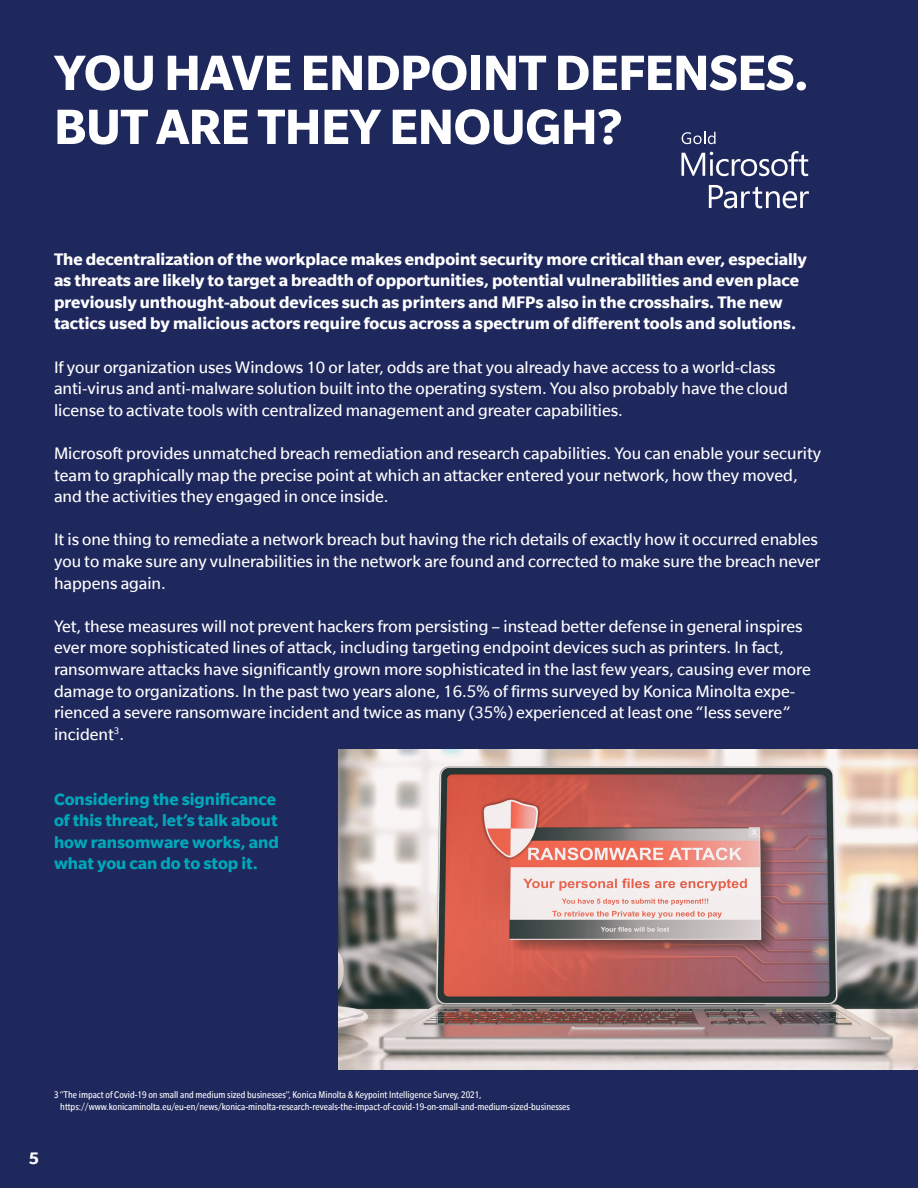
<style>
.page{position:relative;width:918px;height:1188px;background:#1f285d}
.page>*{position:absolute;margin:0;border:0;box-sizing:border-box;transform-origin:0 0}
.Brochure_Head_Bold_3{font:700 54px/54px "Slate";letter-spacing:-.01em;color:#fff}
.t1{font:18px/21.6px "Slate";color:#fff}
.t2{font:700 18px/21.6px "Slate";color:#fff}
.t3{font:700 18px/21.6px "Slate";color:#00a8b9;text-align:justify}
.Brochure_Address_Reg{font:condensed 10.5px/12px "Slate";color:#fff}
</style>
<div class="page">
<img style="left:338px;top:750px;width:580px;height:320px">
<svg style="left:681px;top:151px;width:127px;height:25px"></svg>
<svg style="left:709px;top:185px;width:100px;height:23px"></svg>
<svg style="left:682px;top:132px;width:34px;height:12px"></svg>
<p class="Brochure_Head_Bold_3" style="left:54px;top:45px;width:756px">YOU HAVE ENDPOINT DEFENSES.<br>BUT ARE THEY ENOUGH?</p>
<p class="t2" style="left:54px;top:248px;width:755px">The decentralization of the workplace makes endpoint security more critical than ever, especially as threats are likely to target a breadth of opportunities, potential vulnerabilities and even place previously unthought-about devices such as printers and MFPs also in the crosshairs. The new tactics used by malicious actors require focus across a spectrum of different tools and solutions.</p>
<p class="t1" style="left:54px;top:356px;width:735px">If your organization uses Windows 10 or later, odds are that you already have access to a world-class anti-virus and anti-malware solution built into the operating system. You also probably have the cloud license to activate tools with centralized management and greater capabilities.</p>
<p class="t1" style="left:54px;top:442px;width:769px">Microsoft provides unmatched breach remediation and research capabilities. You can enable your security team to graphically map the precise point at which an attacker entered your network, how they moved, and the activities they engaged in once inside.</p>
<p class="t1" style="left:54px;top:529px;width:768px">It is one thing to remediate a network breach but having the rich details of exactly how it occurred enables you to make sure any vulnerabilities in the network are found and corrected to make sure the breach never happens again.</p>
<p class="t1" style="left:54px;top:615px;width:758px">Yet, these measures will not prevent hackers from persisting – instead better defense in general inspires ever more sophisticated lines of attack, including targeting endpoint devices such as printers. In fact, ransomware attacks have significantly grown more sophisticated in the last few years, causing ever more damage to organizations. In the past two years alone, 16.5% of firms surveyed by Konica Minolta expe&shy;rienced a severe ransomware incident and twice as many (35%) experienced at least one “less severe” incident<sup>3</sup>.</p>
<p class="t3" style="left:54px;top:788px;width:224px">Considering the significance</p>
<p class="t3" style="left:54px;top:810px;width:226px">of this threat, let’s talk about how ransomware works, and what you can do to stop it.</p>
<p class="Brochure_Address_Reg" style="left:60px;top:1088px;width:511px;text-indent:-6px">3 “The impact of Covid-19 on small and medium sized businesses”, Konica Minolta &amp; Keypoint Intelligence Survey, 2021, https://www.konicaminolta.eu/eu-en/news/konica-minolta-research-reveals-the-impact-of-covid-19-on-small-and-medium-sized-businesses</p>
<p class="t2" style="left:29px;top:1147px;width:12px">5</p>
</div>
